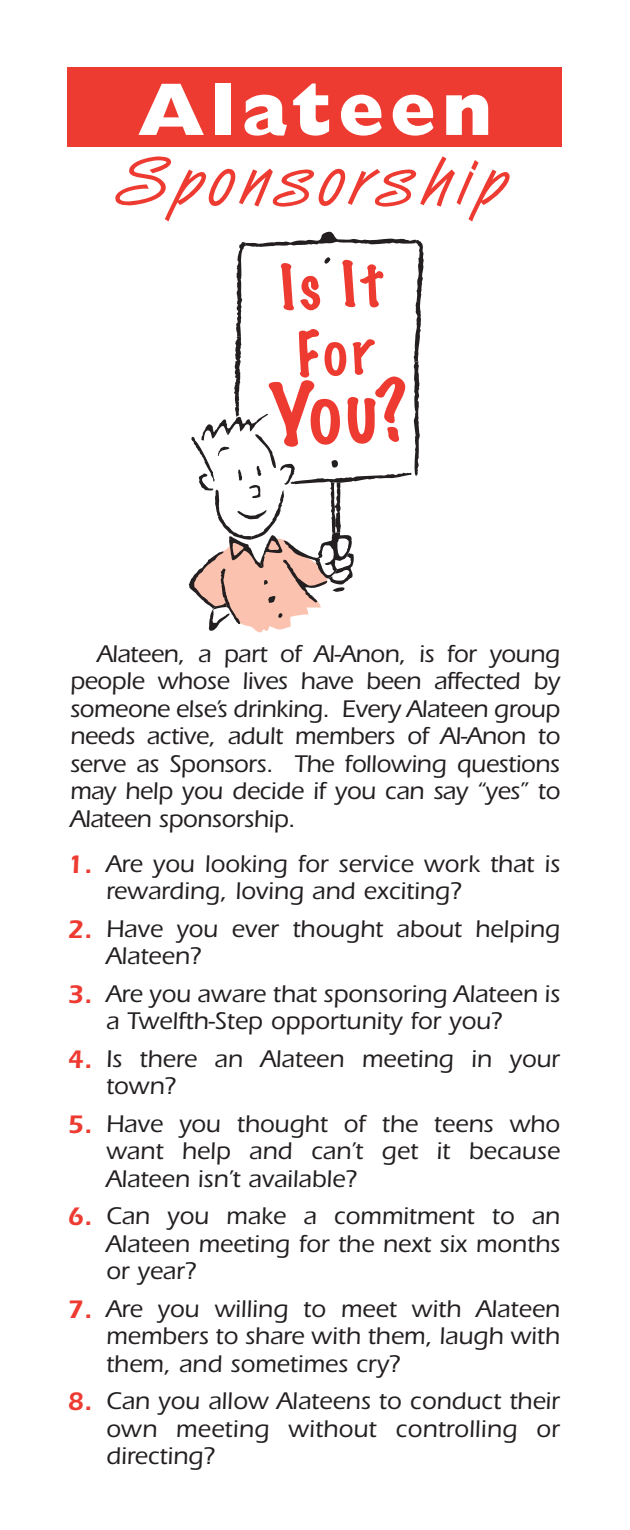
<style>
.page{position:relative;width:630px;height:1530px;background:#fff}
.page>*{position:absolute;margin:0;border:0;box-sizing:border-box;transform-origin:0 0}
.t1{font:100 77.5px "Marker Felt";color:#ee3b32}
.t2{font:800 75px "Gill Sans";letter-spacing:.075em;color:#fff}
.t3{font:67.5px "OPTI Vanilla";letter-spacing:.05em;color:#ee3b32}
.t4{font:100 57.5px "Marker Felt";color:#ee3b32}
.t5{font:600 26.25px "Itc Eras";color:#ee3b32}
.t6{font:500 25px/27.5px "Itc Eras";color:#231f20;text-align:justify}
</style>
<div class="page">
<div style="left:68px;top:68px;width:494px;height:79px;background:#ee3b32"></div>
<svg style="left:188px;top:231px;width:236px;height:401px"></svg>
<p class="t2" style="left:138px;top:66px;width:356px">Alateen</p>
<p class="t3" style="left:119px;top:137px;width:394px">Sponsorship</p>
<p class="t4" style="left:278px;top:249px;width:104px;rotate:-3deg">Is It</p>
<p class="t1" style="left:266px;top:363px;width:140px;rotate:-3deg">You?</p>
<p class="t6" style="left:70px;top:640px;width:492px;text-indent:27px">Alateen, a part of Al-Anon, is for young people whose lives have been affected by someone else’s drinking. Every Alateen group needs active, adult members of Al-Anon to serve as Sponsors. The following questions may help you decide if you can say “yes” to Alateen sponsorship.</p>
<p class="t6" style="left:106px;top:850px;width:455px">Are you looking for service work that is rewarding, loving and exciting?</p>
<p class="t6" style="left:106px;top:915px;width:456px">Have you ever thought about helping<br>Alateen?</p>
<p class="t6" style="left:106px;top:980px;width:456px">Are you aware that sponsoring Alateen is a Twelfth-Step opportunity for you?</p>
<p class="t6" style="left:106px;top:1045px;width:455px">Is there an Alateen meeting in your town?</p>
<p class="t6" style="left:106px;top:1110px;width:456px">Have you thought of the teens who want help and can’t get it because Alateen isn’t available?</p>
<p class="t6" style="left:106px;top:1203px;width:456px">Can you make a commitment to an Alateen meeting for the next six months or year?</p>
<p class="t6" style="left:106px;top:1295px;width:456px">Are you willing to meet with Alateen members to share with them, laugh with them, and sometimes cry?</p>
<p class="t6" style="left:106px;top:1388px;width:455px">Can you allow Alateens to conduct their own meeting without controlling or directing?</p>
<p class="t5" style="left:68px;top:849px;width:26px">1.</p>
<p class="t5" style="left:68px;top:914px;width:26px">2.</p>
<p class="t5" style="left:68px;top:979px;width:26px">3.</p>
<p class="t5" style="left:68px;top:1044px;width:26px">4.</p>
<p class="t5" style="left:68px;top:1109px;width:26px">5.</p>
<p class="t5" style="left:68px;top:1201px;width:26px">6.</p>
<p class="t5" style="left:68px;top:1294px;width:26px">7.</p>
<p class="t5" style="left:68px;top:1386px;width:26px">8.</p>
</div>
